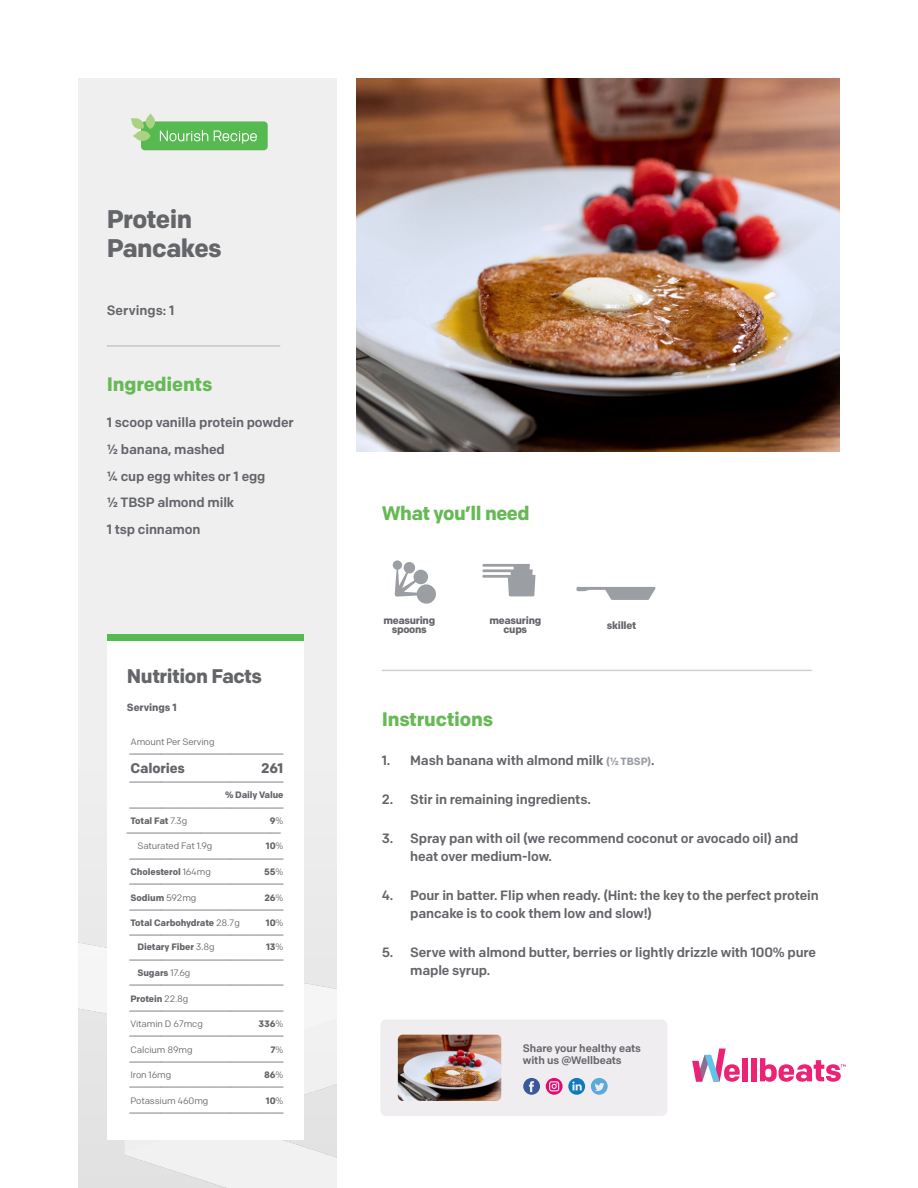
<style>
.page{position:relative;width:918px;height:1188px;background:#fff}
.page>*{position:absolute;margin:0;border:0;box-sizing:border-box;transform-origin:0 0}
.t1{font:700 25.5px/28.5px "Colfax";letter-spacing:-.025em;color:#646569}
.t2{font:700 19.8px "Colfax";letter-spacing:-.025em;color:#646569}
.t3{font:700 19.5px "Colfax";letter-spacing:-.01em;color:#66b955}
.t4{font:700 13.95px "Colfax";letter-spacing:-.01em;color:#64656a}
.t5{font:500 13.5px/26.7px "Colfax";letter-spacing:-.01em;color:#64656a}
.t6{font:500 13.5px "Colfax";color:#646569}
.t7{font:500 10.95px/12.1px "Colfax";letter-spacing:-.01em;color:#64656a}
.t8{font:500 10.5px "Colfax";color:#64656a}
.t9{font:700 10.5px/9px "Colfax";letter-spacing:-.025em;color:#64656a;text-align:center}
.t10{font:700 9.3px "Colfax";letter-spacing:-.01em;color:#64656a}
.t11{font:9.3px "Colfax";letter-spacing:-.01em;color:#64656a}
.s1{font-weight:400}
.s2{font-weight:700;font-size:10.5px;color:#9b9ea3}
</style>
<div class="page">
<img style="left:356px;top:78px;width:484px;height:374px">
<div style="left:78px;top:78px;width:259px;height:1110px;background:#efeff0"></div>
<hr style="left:107px;top:345px;width:173px;height:2px;background:#64666a">
<hr style="left:382px;top:670px;width:430px;height:1px;background:#64666a">
<img style="left:78px;top:942px;width:259px;height:246px">
<div style="left:141px;top:121px;width:127px;height:29px;background:#56ba51;border-radius:4px"></div>
<svg style="left:214px;top:130px;width:43px;height:14px"></svg>
<svg style="left:131px;top:113px;width:77px;height:29px"></svg>
<div style="left:742px;top:1058px;width:6px;height:23px;background:#ec2275"></div>
<div style="left:751px;top:1058px;width:6px;height:23px;background:#ec2275"></div>
<svg style="left:692px;top:1049px;width:48px;height:33px"></svg>
<svg style="left:760px;top:1058px;width:86px;height:24px"></svg>
<div style="left:380px;top:1020px;width:287px;height:96px;background:#efedf0;border-radius:6px"></div>
<svg style="left:523px;top:1078px;width:17px;height:17px"></svg>
<svg style="left:546px;top:1078px;width:39px;height:17px"></svg>
<svg style="left:591px;top:1078px;width:17px;height:17px"></svg>
<img style="left:398px;top:1035px;width:103px;height:66px">
<div style="left:107px;top:641px;width:197px;height:498px;background:#fff"></div>
<div style="left:107px;top:635px;width:197px;height:6px;background:#56ba53"></div>
<svg style="left:393px;top:560px;width:43px;height:44px"></svg>
<svg style="left:482px;top:564px;width:53px;height:32px"></svg>
<svg style="left:576px;top:587px;width:80px;height:13px"></svg>
<h1 class="t1" style="left:107px;top:205px;width:116px">Protein<br>Pancakes</h1>
<p class="t6" style="left:107px;top:302px;width:69px">Servings: 1</p>
<h3 class="t3" style="left:107px;top:372px;width:107px">Ingredients</h3>
<p class="t5" style="left:107px;top:409px;width:189px">1 scoop vanilla protein powder ½ banana, mashed<br>¼ cup egg whites or 1 egg<br>½ TBSP almond milk<br>1 tsp cinnamon</p>
<h2 class="t2" style="left:127px;top:663px;width:137px">Nutrition Facts</h2>
<p class="t9" style="left:127px;top:703px;width:51px">Servings 1</p>
<p class="t11" style="left:130px;top:736px;width:86px">Amount Per Serving</p>
<p class="t8" style="left:129px;top:743px;width:156px">_____________________________</p>
<h3 class="t4" style="left:130px;top:759px;width:56px">Calories</h3>
<h3 class="t4" style="left:261px;top:759px;width:24px">261</h3>
<p class="t8" style="left:129px;top:771px;width:156px">_____________________________</p>
<p class="t10" style="left:225px;top:789px;width:60px">% Daily Value</p>
<p class="t8" style="left:129px;top:796px;width:156px">_____________________________</p>
<p class="t10" style="left:130px;top:815px;width:58px">Total Fat <span class="s1">7.3g</span></p>
<p class="t10" style="left:270px;top:815px;width:15px">9<span class="s1">%</span></p>
<p class="t8" style="left:127px;top:822px;width:156px">_____________________________</p>
<p class="t11" style="left:137px;top:841px;width:76px">Saturated Fat 1.9g</p>
<p class="t10" style="left:266px;top:841px;width:19px">10<span class="s1">%</span></p>
<p class="t8" style="left:129px;top:847px;width:156px">_____________________________</p>
<p class="t10" style="left:130px;top:866px;width:82px">Cholesterol <span class="s1">164mg</span></p>
<p class="t10" style="left:264px;top:866px;width:21px">55<span class="s1">%</span></p>
<p class="t8" style="left:129px;top:873px;width:156px">_____________________________</p>
<p class="t10" style="left:130px;top:892px;width:68px">Sodium <span class="s1">592mg</span></p>
<p class="t10" style="left:264px;top:892px;width:21px">26<span class="s1">%</span></p>
<p class="t8" style="left:129px;top:899px;width:156px">_____________________________</p>
<p class="t10" style="left:130px;top:917px;width:111px">Total Carbohydrate <span class="s1">28.7g</span></p>
<p class="t10" style="left:266px;top:917px;width:19px">10<span class="s1">%</span></p>
<p class="t8" style="left:129px;top:924px;width:156px">_____________________________</p>
<p class="t10" style="left:137px;top:942px;width:79px">Dietary Fiber <span class="s1">3.8g</span></p>
<p class="t10" style="left:266px;top:942px;width:19px">13<span class="s1">%</span></p>
<p class="t8" style="left:129px;top:948px;width:156px">_____________________________</p>
<p class="t10" style="left:137px;top:967px;width:55px">Sugars <span class="s1">17.6g</span></p>
<p class="t8" style="left:129px;top:974px;width:156px">_____________________________</p>
<p class="t10" style="left:130px;top:993px;width:60px">Protein <span class="s1">22.8g</span></p>
<p class="t8" style="left:129px;top:1000px;width:156px">_____________________________</p>
<p class="t11" style="left:130px;top:1018px;width:74px">Vitamin D 67mcg</p>
<p class="t10" style="left:259px;top:1018px;width:26px">336<span class="s1">%</span></p>
<p class="t8" style="left:129px;top:1025px;width:156px">_____________________________</p>
<p class="t11" style="left:130px;top:1044px;width:64px">Calcium 89mg</p>
<p class="t10" style="left:270px;top:1044px;width:15px">7<span class="s1">%</span></p>
<p class="t8" style="left:129px;top:1051px;width:156px">_____________________________</p>
<p class="t11" style="left:130px;top:1069px;width:42px">Iron 16mg</p>
<p class="t10" style="left:264px;top:1069px;width:21px">86<span class="s1">%</span></p>
<p class="t8" style="left:129px;top:1076px;width:156px">_____________________________</p>
<p class="t11" style="left:130px;top:1095px;width:79px">Potassium 460mg</p>
<p class="t10" style="left:266px;top:1095px;width:19px">10<span class="s1">%</span></p>
<p class="t8" style="left:129px;top:1102px;width:156px">_____________________________</p>
<h3 class="t3" style="left:382px;top:501px;width:150px">What you’ll need</h3>
<p class="t9" style="left:383px;top:616px;width:53px">measuring spoons</p>
<p class="t9" style="left:607px;top:621px;width:31px">skillet</p>
<p class="t9" style="left:489px;top:616px;width:53px">measuring cups</p>
<h3 class="t3" style="left:382px;top:707px;width:113px">Instructions</h3>
<p class="t5" style="left:382px;top:747px;width:274px">1. Mash banana with almond milk <span class="s2">(½ TBSP)</span>.</p>
<p class="t5" style="left:382px;top:786px;width:211px">2. Stir in remaining ingredients.</p>
<p class="t5" style="left:410px;top:829px;width:390px;line-height:18px;text-indent:-28px">3. Spray pan with oil (we recommend coconut or avocado oil) and heat over medium-low.</p>
<p class="t5" style="left:410px;top:886px;width:410px;line-height:18px;text-indent:-28px">4. Pour in batter. Flip when ready. (Hint: the key to the perfect protein pancake is to cook them low and slow!)</p>
<p class="t5" style="left:410px;top:943px;width:407px;line-height:18px;text-indent:-28px">5. Serve with almond butter, berries or lightly drizzle with 100% pure maple syrup.</p>
<p class="t7" style="left:523px;top:1042px;width:120px">Share your healthy eats with us @Wellbeats</p>
</div>
